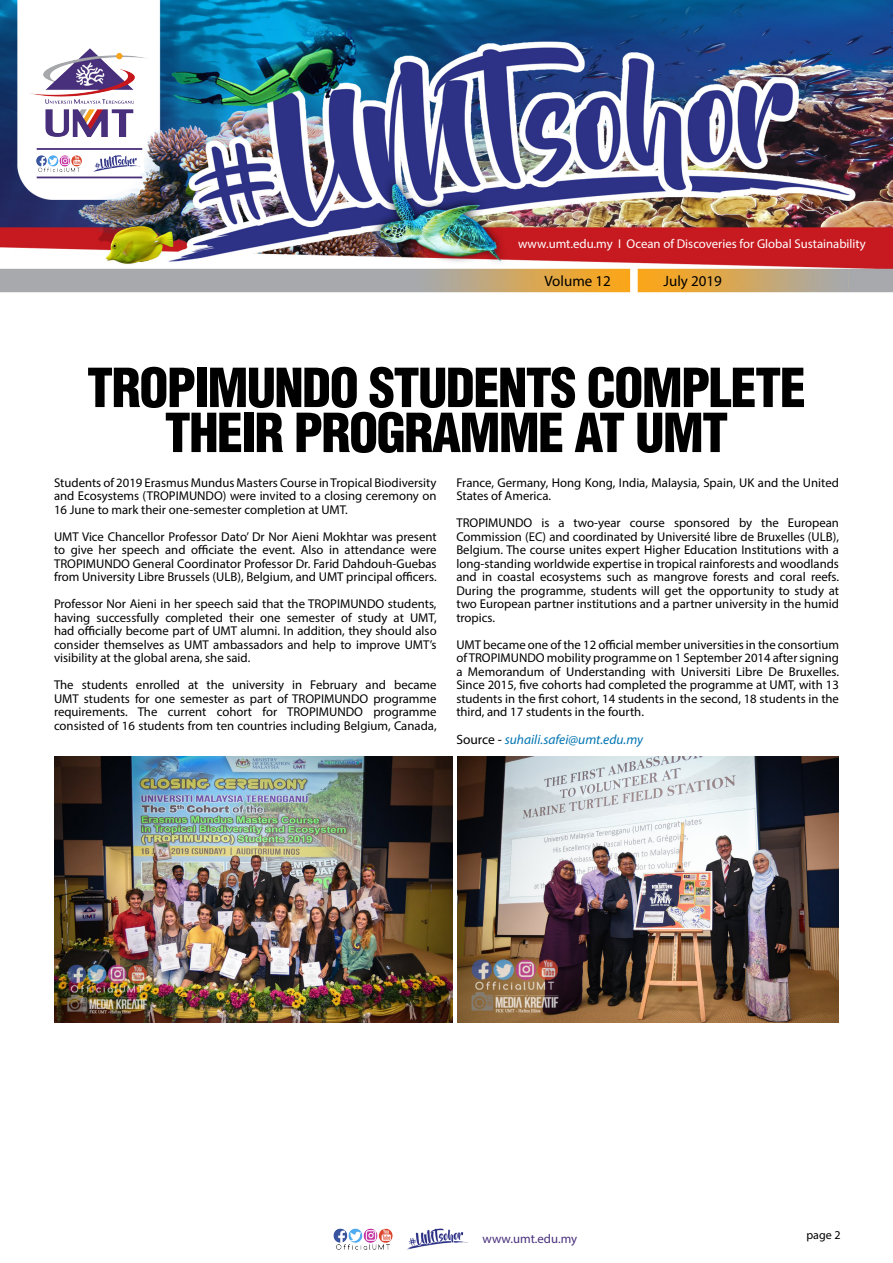
<style>
.page{position:relative;width:893px;height:1263px;background:#fff}
.page>*{position:absolute;margin:0;border:0;box-sizing:border-box;transform-origin:0 0}
.t1{font:900 condensed 52.5px/45px "Helvetica LT Std";letter-spacing:-.03em;color:#000;text-align:center}
.t2{font:15px "Myriad Pro";color:#000}
.t3{font:italic 13.5px "Myriad Pro";color:#0074b2}
.t4{font:12.75px/13.5px "Myriad Pro";color:#000;text-align:justify}
.t5{font:12.75px "Myriad Pro";color:#fff}
.t6{font:12.75px "Myriad Pro";color:#49307c}
.t7{font:12px "Myriad Pro";color:#000}
.s1{font-style:normal;color:#000}
</style>
<div class="page">
<img style="left:0;top:0;width:893px;height:1023px">
<img style="left:406px;top:1228px;width:62px;height:22px">
<img style="left:333px;top:1228px;width:60px;height:22px">
<div style="left:35px;top:153px;width:108px;height:19px;background:#fff"></div>
<div style="left:20px;top:42px;width:125px;height:100px;background:#fff"></div>
<div style="left:20px;top:31px;width:138px;height:38px;background:#fff"></div>
<img style="left:93px;top:155px;width:48px;height:17px">
<img style="left:36px;top:155px;width:46px;height:17px">
<img style="left:29px;top:49px;width:121px;height:88px">
<img style="left:54px;top:757px;width:398px;height:265px">
<img style="left:458px;top:757px;width:380px;height:266px">
<p class="t5" style="left:518px;top:236px;width:349px">www.umt.edu.my I Ocean of Discoveries for Global Sustainability</p>
<p class="t2" style="left:544px;top:271px;width:68px">Volume 12</p>
<p class="t2" style="left:664px;top:271px;width:60px">July 2019</p>
<p class="t1" style="left:87px;top:365px;width:721px">TROPIMUNDO STUDENTS COMPLETE<br>THEIR PROGRAMME AT UMT</p>
<p class="t4" style="left:54px;top:476px;width:384px">Students of 2019 Erasmus Mundus Masters Course in Tropical Biodiversity and Ecosystems (TROPIMUNDO) were invited to a closing ceremony on 16 June to mark their one-semester completion at UMT.</p>
<p class="t4" style="left:54px;top:530px;width:384px">UMT Vice Chancellor Professor Dato’ Dr Nor Aieni Mokhtar was present to give her speech and officiate the event. Also in attendance were TROPIMUNDO General Coordinator Professor Dr. Farid Dahdouh-Guebas from University Libre Brussels (ULB), Belgium, and UMT principal officers.</p>
<p class="t4" style="left:54px;top:597px;width:384px">Professor Nor Aieni in her speech said that the TROPIMUNDO students, having successfully completed their one semester of study at UMT, had officially become part of UMT alumni. In addition, they should also consider themselves as UMT ambassadors and help to improve UMT’s visibility at the global arena, she said.</p>
<p class="t4" style="left:54px;top:678px;width:384px">The students enrolled at the university in February and became UMT students for one semester as part of TROPIMUNDO programme requirements. The current cohort for TROPIMUNDO programme consisted of 16 students from ten countries including Belgium, Canada,</p>
<p class="t4" style="left:456px;top:476px;width:384px">France, Germany, Hong Kong, India, Malaysia, Spain, UK and the United<br>States of America.</p>
<p class="t4" style="left:456px;top:516px;width:384px">TROPIMUNDO is a two-year course sponsored by the European Commission (EC) and coordinated by Université libre de Bruxelles (ULB), Belgium. The course unites expert Higher Education Institutions with a long-standing worldwide expertise in tropical rainforests and woodlands and in coastal ecosystems such as mangrove forests and coral reefs.<br>During the programme, students will get the opportunity to study at two European partner institutions and a partner university in the humid tropics.</p>
<p class="t4" style="left:456px;top:638px;width:384px">UMT became one of the 12 official member universities in the consortium of TROPIMUNDO mobility programme on 1 September 2014 after signing a Memorandum of Understanding with Universiti Libre De Bruxelles.<br>Since 2015, five cohorts had completed the programme at UMT, with 13 students in the first cohort, 14 students in the second, 18 students in the third, and 17 students in the fourth.</p>
<p class="t3" style="left:456px;top:731px;width:188px"><span class="s1">Source -</span> suhaili.safei@umt.edu.my</p>
<p class="t6" style="left:482px;top:1230px;width:96px">www.umt.edu.my</p>
<p class="t7" style="left:806px;top:1227px;width:36px">page 2</p>
</div>
